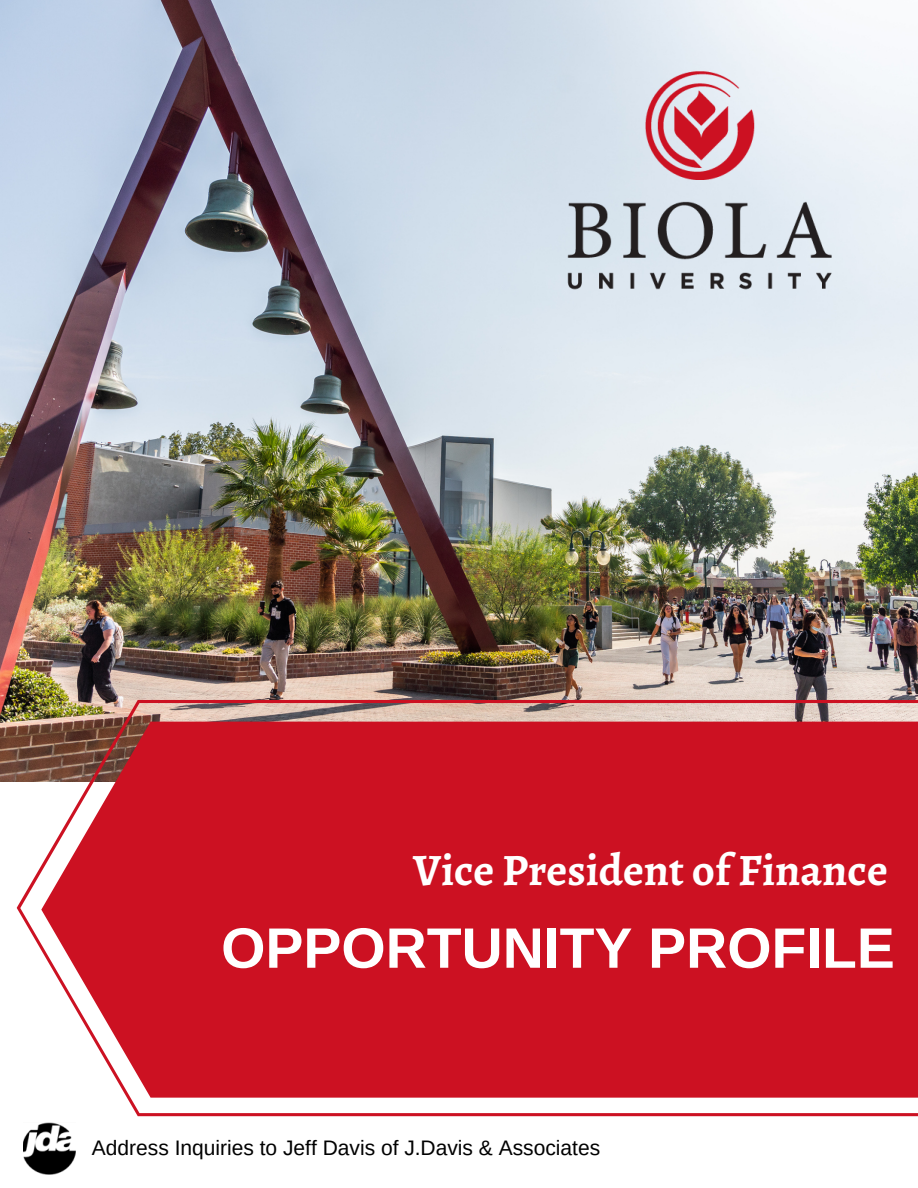
<style>
.page{position:relative;width:918px;height:1188px;background:#fff}
.page>*{position:absolute;margin:0;border:0;box-sizing:border-box;transform-origin:0 0}
.t1{font:700 57px "Arimo";color:#fff}
.t2{font:700 45px "Alegreya";color:#fff}
.t3{font:21px "Arimo";color:#000}
</style>
<div class="page">
<img style="left:0;top:0;width:918px;height:782px">
<svg style="left:17px;top:700px;width:901px;height:416px;background:#cf303d"></svg>
<img style="left:23px;top:1123px;width:52px;height:51px">
<img style="left:515px;top:17px;width:371px;height:325px">
<p class="t2" style="left:413px;top:840px;width:476px">Vice President of Finance</p>
<p class="t1" style="left:221px;top:916px;width:675px">OPPORTUNITY PROFILE</p>
<p class="t3" style="left:92px;top:1136px;width:510px">Address Inquiries to Jeff Davis of J.Davis &amp; Associates</p>
</div>
